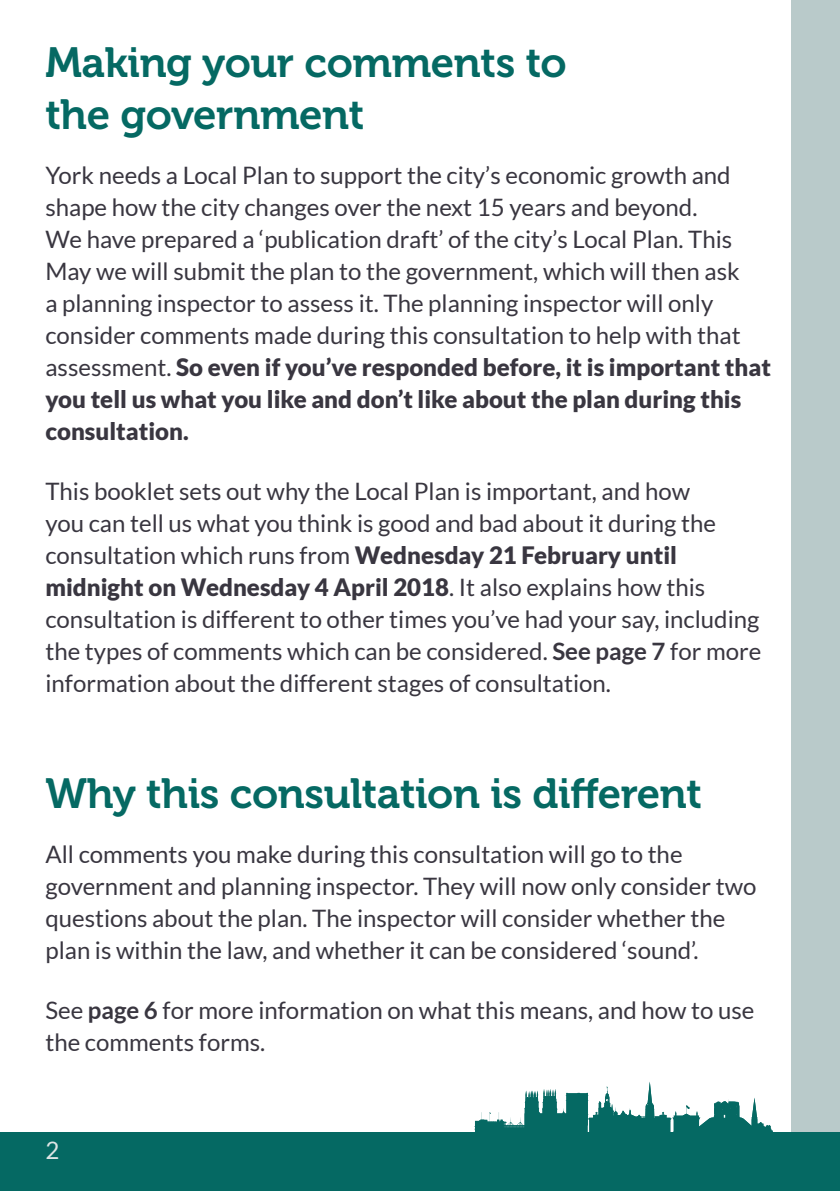
<style>
.page{position:relative;width:840px;height:1191px;background:#fff}
.page>*{position:absolute;margin:0;border:0;box-sizing:border-box;transform-origin:0 0}
.Heading_style{font:42px/52px "Museo 700";letter-spacing:-.01em;color:#056963}
.Body_text{font:24px/32px "Lato";color:#393640}
.t1{font:24px "Lato";color:#dee5e5}
.s1{font-weight:900}
.s2{font-weight:700}
</style>
<div class="page">
<div style="left:791px;top:0;width:48px;height:1140px;background:#b9caca"></div>
<div style="left:0;top:1132px;width:839px;height:59px;background:#056963"></div>
<svg style="left:474px;top:1082px;width:299px;height:50px"></svg>
<p class="Heading_style" style="left:45px;top:37px;width:522px">Making your comments to the government</p>
<p class="Body_text" style="left:45px;top:159px;width:726px">York needs a Local Plan to support the city’s economic growth and shape how the city changes over the next 15 years and beyond.<br>We have prepared a ‘publication draft’ of the city’s Local Plan. This May we will submit the plan to the government, which will then ask<br>a planning inspector to assess it. The planning inspector will only consider comments made during this consultation to help with that assessment. <span class="s1">So even if you’ve responded before, it is important that you tell us what you like and don’t like about the plan during this consultation.</span></p>
<p class="Body_text" style="left:45px;top:475px;width:717px">This booklet sets out why the Local Plan is important, and how<br>you can tell us what you think is good and bad about it during the consultation which runs from <span class="s1">Wednesday 21 February until midnight on Wednesday 4 April 2018</span>. It also explains how this consultation is different to other times you’ve had your say, including the types of comments which can be considered. <span class="s2">See page 7</span> for more information about the different stages of consultation.</p>
<p class="Heading_style" style="left:45px;top:768px;width:657px">Why this consultation is different</p>
<p class="Body_text" style="left:45px;top:837px;width:712px">All comments you make during this consultation will go to the government and planning inspector. They will now only consider two questions about the plan. The inspector will consider whether the plan is within the law, and whether it can be considered ‘sound’.</p>
<p class="Body_text" style="left:45px;top:993px;width:710px">See <span class="s2">page 6</span> for more information on what this means, and how to use the comments forms.</p>
<p class="t1" style="left:45px;top:1137px;width:15px">2</p>
</div>
